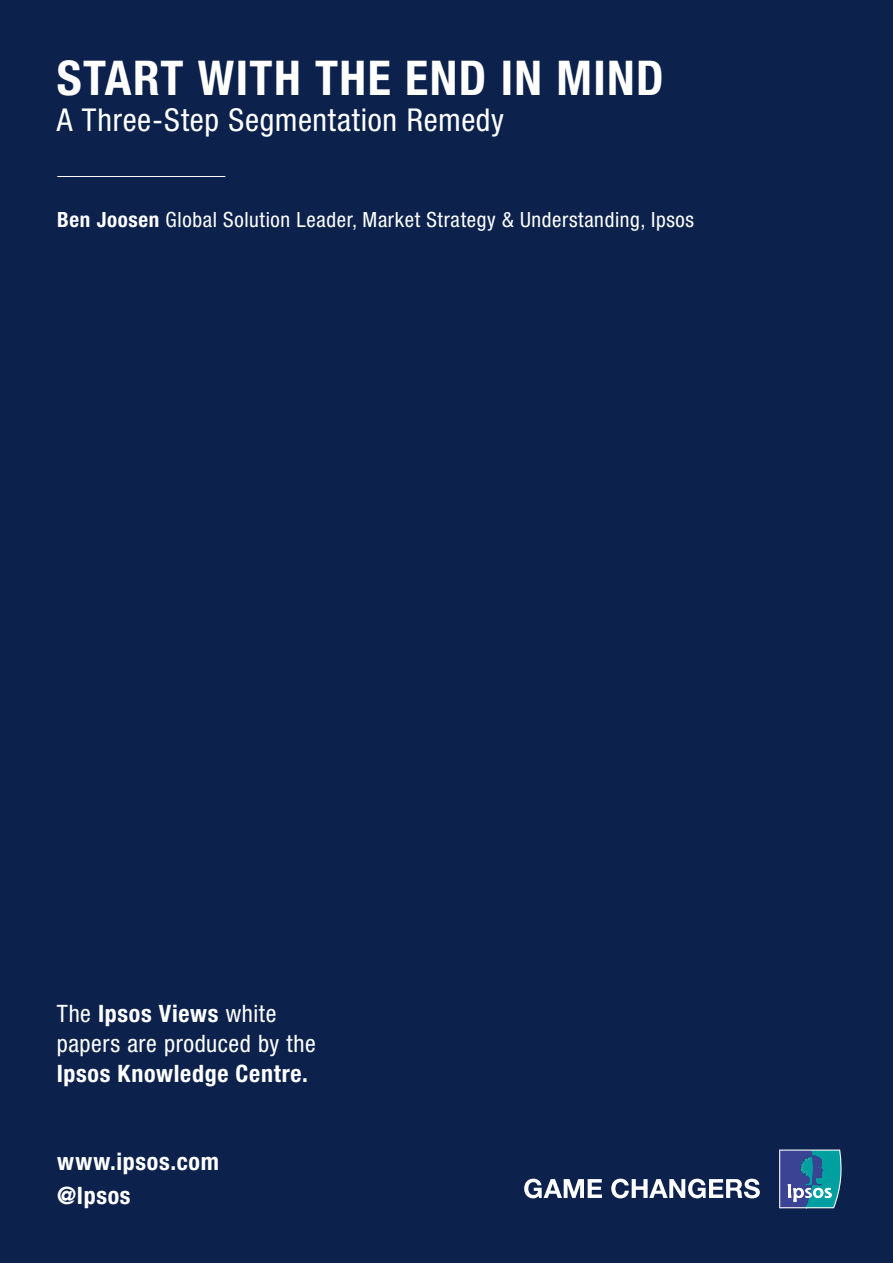
<style>
.page{position:relative;width:893px;height:1263px;background:#0c224c}
.page>*{position:absolute;margin:0;border:0;box-sizing:border-box;transform-origin:0 0}
.t1{font:700 condensed 48px "Helvetica Neue LT Pro";letter-spacing:.03em;color:#fff}
.t2{font:condensed 31.5px "Helvetica Neue LT Pro";letter-spacing:.02em;color:#fff}
.t3{font:condensed 24px/30px "Helvetica Neue LT Pro";letter-spacing:.02em;color:#fff}
.t4{font:700 condensed 24px/34px "Helvetica Neue LT Pro";letter-spacing:.03em;color:#fff}
.t5{font:condensed 21px "Helvetica Neue LT Pro";letter-spacing:.03em;color:#fff}
.s1{font-weight:700}
</style>
<div class="page">
<svg style="left:779px;top:1149px;width:63px;height:60px;background:#3d7ea3"></svg>
<svg style="left:524px;top:1178px;width:236px;height:20px"></svg>
<hr style="left:57px;top:176px;width:168px;height:1px;background:#fff">
<h1 class="t1" style="left:57px;top:49px;width:609px">START WITH THE END IN MIND</h1>
<h2 class="t2" style="left:57px;top:101px;width:449px">A Three-Step Segmentation Remedy</h2>
<p class="t5" style="left:57px;top:207px;width:638px"><span class="s1">Ben Joosen</span> Global Solution Leader, Market Strategy &amp; Understanding, Ipsos</p>
<p class="t3" style="left:57px;top:999px;width:260px">The <span class="s1">Ipsos Views</span> white papers are produced by the</p>
<p class="t4" style="left:57px;top:1057px;width:253px">Ipsos Knowledge Centre.</p>
<p class="t4" style="left:57px;top:1144px;width:163px">www.ipsos.com @Ipsos</p>
</div>
